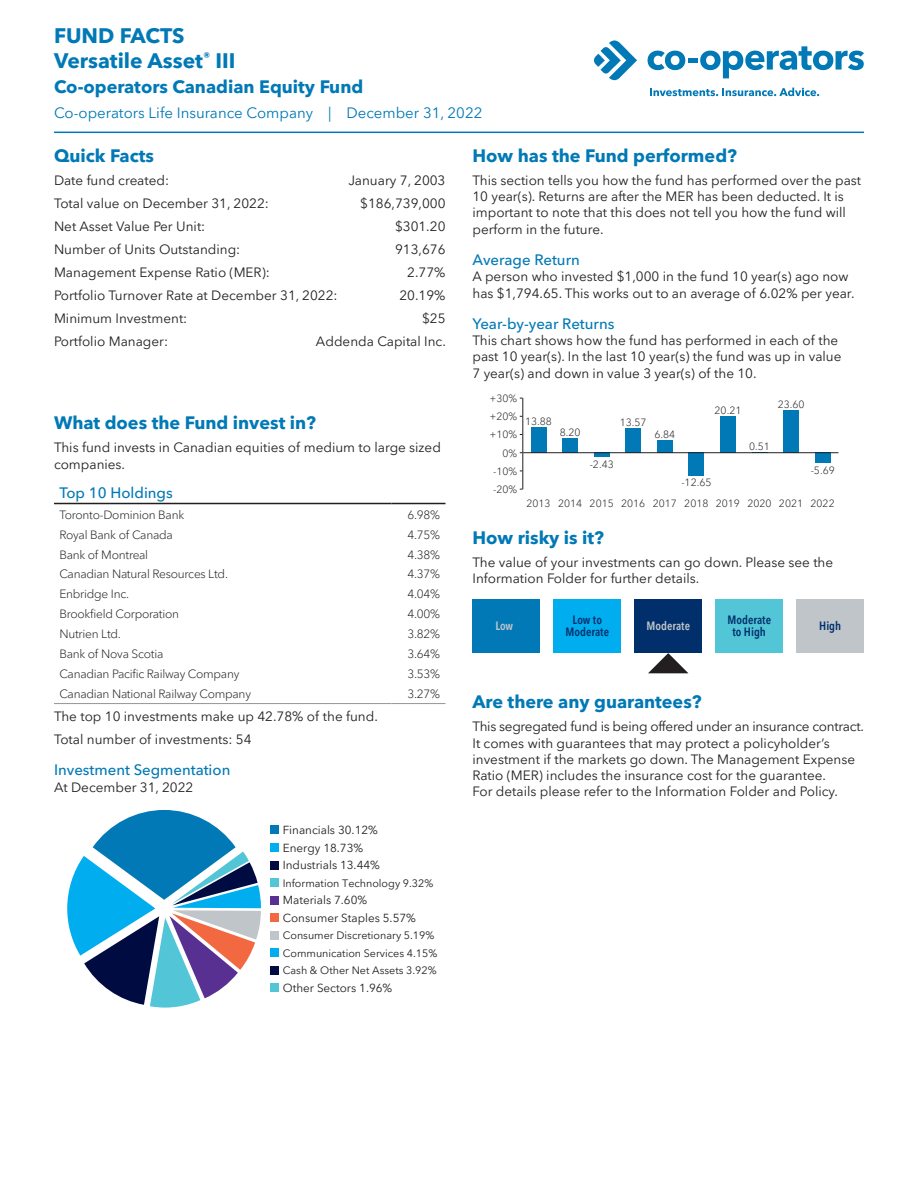
<style>
.page{position:relative;width:918px;height:1188px;background:#fff}
.page>*{position:absolute;margin:0;border:0;box-sizing:border-box;transform-origin:0 0}
.t1{font:700 21px/25.2px "Avenir Next LT Pro";color:#0079b6}
.t2{font:700 18px "Avenir Next LT Pro";color:#0079b6}
.t3{font:500 15px "Avenir Next LT Pro";color:#0079b6}
.t4{font:15px "Avenir Next LT Pro";color:#0079b6}
.t5{font:13.5px/16.2px "Avenir Next LT Pro";color:#231f20}
.t6{font:300 12px "Avenir Next LT Pro";letter-spacing:-.02em;color:#231f20}
.t7{font:600 condensed 12px/12px "Avenir Next LT Pro";color:#002f6b;text-align:center}
.t8{font:600 condensed 12px "Avenir Next LT Pro";color:#c0c5ca}
.t9{font:11.7px/17.5px "Avenir Next LT Pro";color:#231f20}
.t10{font:10.8px/17.5px "Avenir Next LT Pro";color:#231f20}
.t11{font:300 10.5px "Avenir Next LT Pro";color:#231f20}
</style>
<div class="page">
<hr style="left:54px;top:132px;width:810px;height:1px;background:#0079b6">
<hr style="left:54px;top:503px;width:338px;height:1px;background:#231f20">
<hr style="left:392px;top:503px;width:54px;height:1px;background:#231f20">
<hr style="left:54px;top:703px;width:338px;height:1px;background:#939598">
<hr style="left:392px;top:703px;width:54px;height:1px;background:#939598">
<div style="left:270px;top:826px;width:8px;height:8px;background:#0079b6"></div>
<div style="left:270px;top:843px;width:8px;height:9px;background:#00aeef"></div>
<div style="left:270px;top:861px;width:8px;height:8px;background:#000c41"></div>
<div style="left:270px;top:878px;width:8px;height:9px;background:#52c5d6"></div>
<div style="left:270px;top:896px;width:8px;height:8px;background:#583092"></div>
<div style="left:270px;top:913px;width:8px;height:9px;background:#f26941"></div>
<div style="left:270px;top:931px;width:8px;height:8px;background:#c0c5ca"></div>
<div style="left:270px;top:948px;width:8px;height:9px;background:#00aeef"></div>
<div style="left:270px;top:966px;width:8px;height:9px;background:#000c41"></div>
<div style="left:270px;top:983px;width:8px;height:9px;background:#52c5d6"></div>
<svg style="left:67px;top:810px;width:194px;height:198px"></svg>
<div style="left:531px;top:427px;width:15px;height:26px;background:#0079b6"></div>
<div style="left:562px;top:438px;width:16px;height:15px;background:#0079b6"></div>
<svg style="left:594px;top:453px;width:16px;height:4px"></svg>
<div style="left:625px;top:428px;width:16px;height:25px;background:#0079b6"></div>
<div style="left:657px;top:440px;width:16px;height:13px;background:#0079b6"></div>
<div style="left:689px;top:453px;width:15px;height:23px;background:#0079b6"></div>
<div style="left:720px;top:416px;width:16px;height:37px;background:#0079b6"></div>
<div style="left:783px;top:410px;width:16px;height:43px;background:#0079b6"></div>
<div style="left:815px;top:453px;width:16px;height:10px;background:#0079b6"></div>
<hr style="left:523px;top:452px;width:315px;height:1px;background:#231f20">
<hr style="left:522px;top:398px;width:1px;height:91px;background:#231f20">
<svg style="left:648px;top:653px;width:40px;height:20px"></svg>
<div style="left:472px;top:599px;width:68px;height:54px;background:#0079b6"></div>
<div style="left:554px;top:599px;width:67px;height:54px;background:#00aeef"></div>
<div style="left:715px;top:599px;width:68px;height:54px;background:#52c5d6"></div>
<div style="left:634px;top:599px;width:68px;height:54px;background:#002f6b"></div>
<div style="left:796px;top:599px;width:68px;height:54px;background:#c0c5ca"></div>
<svg style="left:650px;top:88px;width:169px;height:8px"></svg>
<svg style="left:594px;top:40px;width:43px;height:40px"></svg>
<svg style="left:648px;top:51px;width:37px;height:19px"></svg>
<div style="left:688px;top:58px;width:9px;height:5px;background:#0079b6"></div>
<svg style="left:700px;top:46px;width:164px;height:32px"></svg>
<h1 class="t1" style="left:54px;top:23px;width:183px">FUND FACTS<br>Versatile Asset<sup>®</sup> III</h1>
<h2 class="t2" style="left:54px;top:76px;width:311px">Co‑operators Canadian Equity Fund</h2>
<p class="t4" style="left:54px;top:104px;width:430px">Co‑operators Life Insurance Company | December 31, 2022</p>
<h2 class="t2" style="left:54px;top:145px;width:102px">Quick Facts</h2>
<p class="t5" style="left:54px;top:172px;width:117px">Date fund created:</p>
<p class="t5" style="left:348px;top:172px;width:99px">January 7, 2003</p>
<p class="t5" style="left:54px;top:195px;width:216px">Total value on December 31, 2022:</p>
<p class="t5" style="left:360px;top:195px;width:87px">$186,739,000</p>
<p class="t5" style="left:54px;top:218px;width:153px">Net Asset Value Per Unit:</p>
<p class="t5" style="left:395px;top:218px;width:52px">$301.20</p>
<p class="t5" style="left:54px;top:241px;width:188px">Number of Units Outstanding:</p>
<p class="t5" style="left:395px;top:241px;width:52px">913,676</p>
<p class="t5" style="left:54px;top:264px;width:217px">Management Expense Ratio (MER):</p>
<p class="t5" style="left:407px;top:264px;width:40px">2.77%</p>
<p class="t5" style="left:54px;top:287px;width:285px">Portfolio Turnover Rate at December 31, 2022:</p>
<p class="t5" style="left:399px;top:287px;width:48px">20.19%</p>
<p class="t5" style="left:54px;top:310px;width:135px">Minimum Investment:</p>
<p class="t5" style="left:422px;top:310px;width:25px">$25</p>
<p class="t5" style="left:54px;top:333px;width:116px">Portfolio Manager:</p>
<p class="t5" style="left:316px;top:333px;width:131px">Addenda Capital Inc.</p>
<h2 class="t2" style="left:472px;top:145px;width:266px">How has the Fund performed?</h2>
<p class="t5" style="left:472px;top:172px;width:390px">This section tells you how the fund has performed over the past 10 year(s). Returns are after the MER has been deducted. It is important to note that this does not tell you how the fund will perform in the future.</p>
<p class="t3" style="left:472px;top:251px;width:109px">Average Return</p>
<p class="t5" style="left:472px;top:269px;width:384px">A person who invested $1,000 in the fund 10 year(s) ago now has $1,794.65. This works out to an average of 6.02% per year.</p>
<p class="t3" style="left:472px;top:315px;width:143px">Year-by-year Returns</p>
<p class="t5" style="left:472px;top:332px;width:371px">This chart shows how the fund has performed in each of the past 10 year(s). In the last 10 year(s) the fund was up in value<br>7 year(s) and down in value 3 year(s) of the 10.</p>
<h2 class="t2" style="left:54px;top:412px;width:264px">What does the Fund invest in?</h2>
<p class="t5" style="left:54px;top:440px;width:388px">This fund invests in Canadian equities of medium to large sized companies.</p>
<p class="t3" style="left:59px;top:484px;width:115px">Top 10 Holdings</p>
<p class="t6" style="left:59px;top:507px;width:126px">Toronto-Dominion Bank</p>
<p class="t6" style="left:407px;top:507px;width:34px">6.98%</p>
<p class="t6" style="left:59px;top:527px;width:115px">Royal Bank of Canada</p>
<p class="t6" style="left:407px;top:527px;width:34px">4.75%</p>
<p class="t6" style="left:59px;top:547px;width:90px">Bank of Montreal</p>
<p class="t6" style="left:407px;top:547px;width:34px">4.38%</p>
<p class="t6" style="left:59px;top:567px;width:170px">Canadian Natural Resources Ltd.</p>
<p class="t6" style="left:407px;top:567px;width:34px">4.37%</p>
<p class="t6" style="left:59px;top:587px;width:71px">Enbridge Inc.</p>
<p class="t6" style="left:407px;top:587px;width:34px">4.04%</p>
<p class="t6" style="left:59px;top:607px;width:121px">Brookfield Corporation</p>
<p class="t6" style="left:407px;top:607px;width:34px">4.00%</p>
<p class="t6" style="left:59px;top:627px;width:63px">Nutrien Ltd.</p>
<p class="t6" style="left:407px;top:627px;width:34px">3.82%</p>
<p class="t6" style="left:59px;top:647px;width:106px">Bank of Nova Scotia</p>
<p class="t6" style="left:407px;top:647px;width:34px">3.64%</p>
<p class="t6" style="left:59px;top:667px;width:181px">Canadian Pacific Railway Company</p>
<p class="t6" style="left:407px;top:667px;width:34px">3.53%</p>
<p class="t6" style="left:59px;top:687px;width:193px">Canadian National Railway Company</p>
<p class="t6" style="left:407px;top:687px;width:34px">3.27%</p>
<p class="t5" style="left:54px;top:705px;width:325px;line-height:23px">The top 10 investments make up 42.78% of the fund.<br>Total number of investments: 54</p>
<p class="t3" style="left:54px;top:761px;width:178px">Investment Segmentation</p>
<p class="t5" style="left:54px;top:779px;width:141px">At December 31, 2022</p>
<p class="t9" style="left:283px;top:822px;width:99px">Financials 30.12%<br>Energy 18.73%<br>Industrials 13.44%</p>
<p class="t10" style="left:283px;top:874px;width:152px">Information Technology 9.32%</p>
<p class="t9" style="left:283px;top:892px;width:135px">Materials 7.60%<br>Consumer Staples 5.57%</p>
<p class="t10" style="left:283px;top:927px;width:156px">Consumer Discretionary 5.19%<br>Communication Services 4.15%<br>Cash &amp; Other Net Assets 3.92%</p>
<p class="t9" style="left:283px;top:979px;width:111px">Other Sectors 1.96%</p>
<p class="t11" style="left:489px;top:392px;width:29px">+30%</p>
<p class="t11" style="left:489px;top:410px;width:29px">+20%</p>
<p class="t11" style="left:489px;top:428px;width:29px">+10%</p>
<p class="t11" style="left:502px;top:447px;width:16px">0%</p>
<p class="t11" style="left:493px;top:465px;width:26px">-10%</p>
<p class="t11" style="left:493px;top:483px;width:26px">-20%</p>
<p class="t11" style="left:525px;top:415px;width:28px">13.88</p>
<p class="t11" style="left:560px;top:426px;width:22px">8.20</p>
<p class="t11" style="left:620px;top:416px;width:28px">13.57</p>
<p class="t11" style="left:590px;top:458px;width:26px">-2.43</p>
<p class="t11" style="left:654px;top:428px;width:22px">6.84</p>
<p class="t11" style="left:715px;top:404px;width:28px">20.21</p>
<p class="t11" style="left:681px;top:476px;width:32px">-12.65</p>
<p class="t11" style="left:778px;top:398px;width:28px">23.60</p>
<p class="t11" style="left:749px;top:440px;width:22px">0.51</p>
<p class="t11" style="left:811px;top:464px;width:26px">-5.69</p>
<p class="t11" style="left:526px;top:497px;width:310px">2013 2014 2015 2016 2017 2018 2019 2020 2021 2022</p>
<h2 class="t2" style="left:472px;top:526px;width:133px">How risky is it?</h2>
<p class="t5" style="left:472px;top:554px;width:362px">The value of your investments can go down. Please see the<br>Information Folder for further details.</p>
<p class="t8" style="left:495px;top:618px;width:19px">Low</p>
<p class="t7" style="left:565px;top:613px;width:45px">Low to<br>Moderate</p>
<p class="t7" style="left:727px;top:613px;width:45px">Moderate to High</p>
<p class="t8" style="left:646px;top:618px;width:45px">Moderate</p>
<p class="t7" style="left:819px;top:619px;width:24px">High</p>
<h2 class="t2" style="left:472px;top:691px;width:231px">Are there any guarantees?</h2>
<p class="t5" style="left:472px;top:719px;width:393px">This segregated fund is being offered under an insurance contract.<br>It comes with guarantees that may protect a policyholder’s investment if the markets go down. The Management Expense Ratio (MER) includes the insurance cost for the guarantee.<br>For details please refer to the Information Folder and Policy.</p>
</div>
